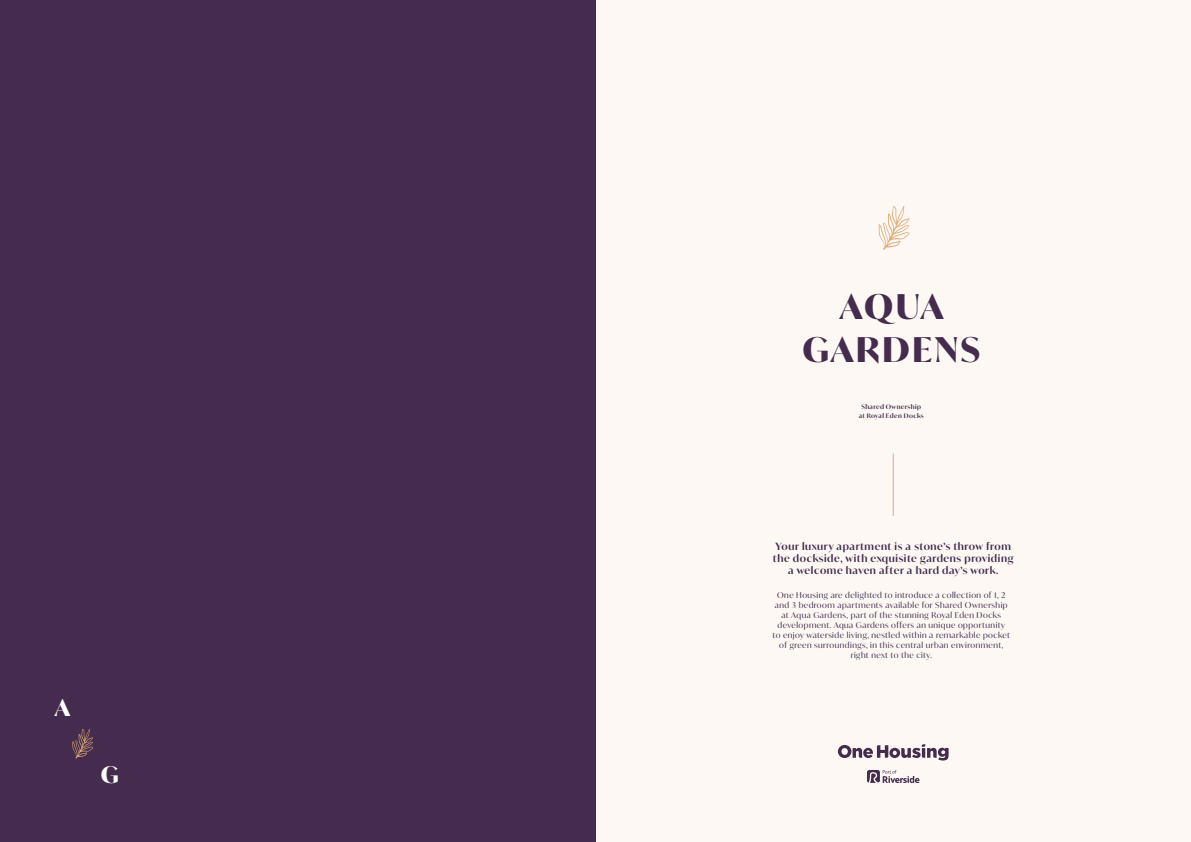
<style>
.page{position:relative;width:1191px;height:842px;background:#fdf8f4}
.page>*{position:absolute;margin:0;border:0;box-sizing:border-box;transform-origin:0 0}
.t1{font:700 34.1px/43px "Ivy Mode";letter-spacing:.065em;color:#452c4e;text-align:center}
.t2{font:700 23px "Ivy Mode";color:#fff}
.t3{font:600 10px/12px "Ivy Mode";letter-spacing:.06em;color:#452c4e;text-align:center}
.t4{font:8px/10px "Ivy Mode";letter-spacing:.06em;color:#452c4e;text-align:center}
.t5{font:600 6.2px/9.4px "Ivy Mode";letter-spacing:.06em;color:#452c4e;text-align:center}
</style>
<div class="page">
<div style="left:0;top:0;width:595px;height:842px;background:#452c4e"></div>
<svg style="left:878px;top:206px;width:31px;height:44px"></svg>
<hr style="left:893px;top:454px;width:1px;height:62px;background:#dfab77">
<svg style="left:72px;top:729px;width:21px;height:30px"></svg>
<svg style="left:838px;top:744px;width:110px;height:16px"></svg>
<svg style="left:867px;top:770px;width:52px;height:13px"></svg>
<h2 class="t2" style="left:55px;top:692px;width:17px">A</h2>
<h2 class="t2" style="left:101px;top:759px;width:19px">G</h2>
<h1 class="t1" style="left:802px;top:284px;width:179px">AQUA<br>GARDENS</h1>
<p class="t5" style="left:858px;top:401px;width:67px">Shared Ownership at Royal Eden Docks</p>
<p class="t3" style="left:773px;top:540px;width:242px">Your luxury apartment is a stone’s throw from the dockside, with exquisite gardens providing a welcome haven after a hard day’s work.</p>
<p class="t4" style="left:772px;top:590px;width:239px">One Housing are delighted to introduce a collection of 1, 2 and 3 bedroom apartments available for Shared Ownership at Aqua Gardens, part of the stunning Royal Eden Docks development. Aqua Gardens offers an unique opportunity to enjoy waterside living, nestled within a remarkable pocket of green surroundings, in this central urban environment, right next to the city.</p>
</div>
